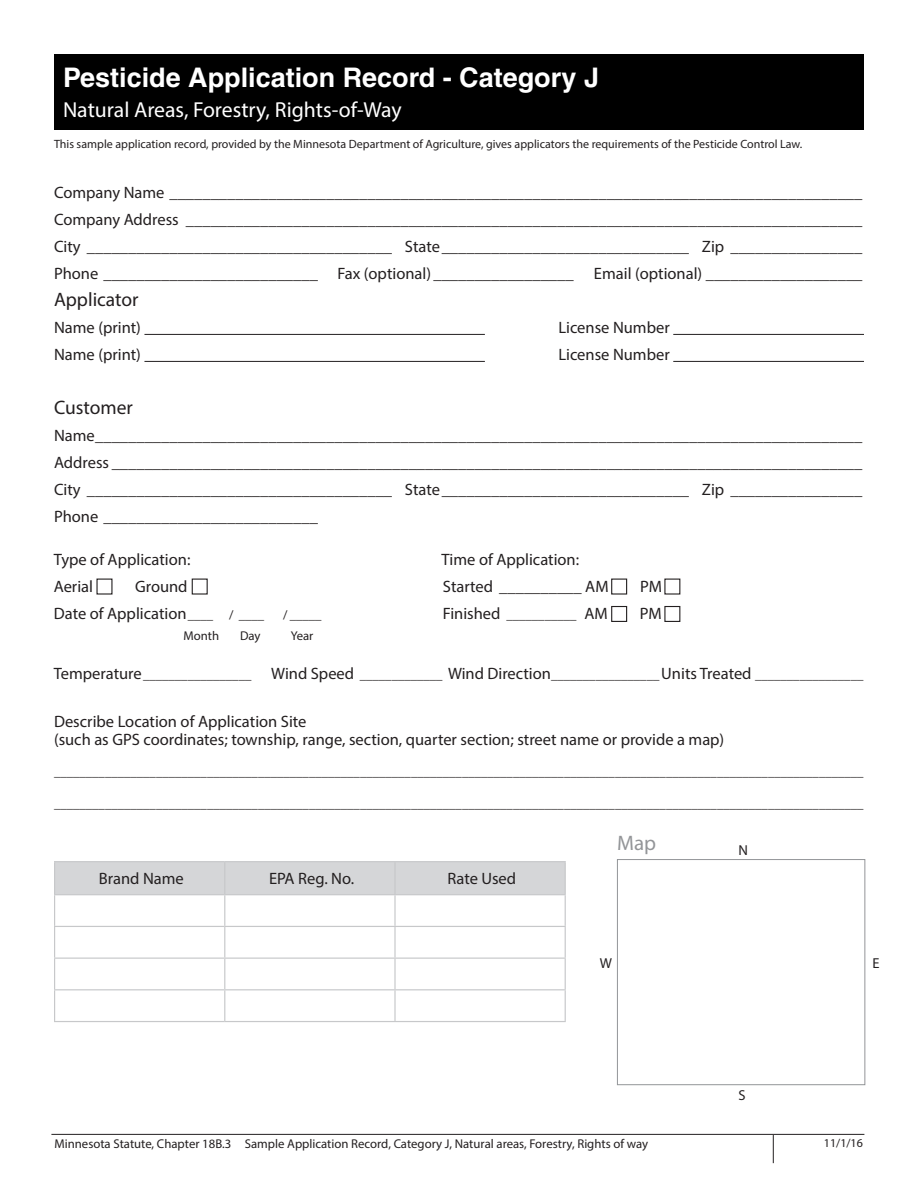
<style>
.page{position:relative;width:918px;height:1188px;background:#fff}
.page>*{position:absolute;margin:0;border:0;box-sizing:border-box;transform-origin:0 0}
.t1{font:700 27px "Helvetica";color:#fff}
.t2{font:21.75px "Myriad Pro";color:#fff}
.t3{font:21px "Myriad Pro";color:#939598}
.t4{font:19.5px "Myriad Pro";color:#231f20}
.t5{font:16.5px/27px "Myriad Pro";color:#231f20;text-align:justify}
.t6{font:14.4px "Myriad Pro";color:#231f20}
.t7{font:12.75px "Myriad Pro";color:#231f20}
.t8{font:12px "Myriad Pro";color:#231f20}
.s1{font-size:12.75px}
.s2{font-size:16.5px}
</style>
<div class="page">
<hr style="left:144px;top:334px;width:341px;height:1px;background:#231f20">
<hr style="left:673px;top:334px;width:191px;height:1px;background:#231f20">
<hr style="left:144px;top:361px;width:341px;height:1px;background:#231f20">
<hr style="left:673px;top:361px;width:191px;height:1px;background:#231f20">
<div style="left:54px;top:54px;width:810px;height:76px;background:#000"></div>
<hr style="left:51px;top:1134px;width:813px;height:1px;background:#231f20">
<svg style="left:773px;top:1135px;width:1px;height:28px"></svg>
<div style="left:55px;top:862px;width:510px;height:32px;background:#d5d6d8"></div>
<hr style="left:54px;top:895px;width:1px;height:31px;background:#c7c8ca">
<hr style="left:224px;top:895px;width:1px;height:31px;background:#c7c8ca">
<hr style="left:394px;top:895px;width:2px;height:31px;background:#c7c8ca">
<hr style="left:565px;top:895px;width:1px;height:31px;background:#c7c8ca">
<hr style="left:54px;top:926px;width:171px;height:1px;background:#c7c8ca">
<hr style="left:54px;top:927px;width:1px;height:31px;background:#c7c8ca">
<hr style="left:225px;top:926px;width:170px;height:1px;background:#c7c8ca">
<hr style="left:224px;top:927px;width:1px;height:31px;background:#c7c8ca">
<hr style="left:395px;top:926px;width:171px;height:1px;background:#c7c8ca">
<hr style="left:394px;top:927px;width:2px;height:31px;background:#c7c8ca">
<hr style="left:565px;top:927px;width:1px;height:31px;background:#c7c8ca">
<hr style="left:54px;top:958px;width:171px;height:1px;background:#c7c8ca">
<hr style="left:54px;top:959px;width:1px;height:30px;background:#c7c8ca">
<hr style="left:225px;top:958px;width:170px;height:1px;background:#c7c8ca">
<hr style="left:224px;top:959px;width:1px;height:30px;background:#c7c8ca">
<hr style="left:395px;top:958px;width:171px;height:1px;background:#c7c8ca">
<hr style="left:394px;top:959px;width:2px;height:30px;background:#c7c8ca">
<hr style="left:565px;top:959px;width:1px;height:30px;background:#c7c8ca">
<hr style="left:54px;top:989px;width:171px;height:1px;background:#c7c8ca">
<hr style="left:54px;top:990px;width:1px;height:31px;background:#c7c8ca">
<hr style="left:225px;top:989px;width:170px;height:1px;background:#c7c8ca">
<hr style="left:224px;top:990px;width:1px;height:31px;background:#c7c8ca">
<hr style="left:395px;top:989px;width:171px;height:1px;background:#c7c8ca">
<hr style="left:394px;top:990px;width:2px;height:31px;background:#c7c8ca">
<hr style="left:565px;top:990px;width:1px;height:31px;background:#c7c8ca">
<hr style="left:54px;top:1021px;width:171px;height:1px;background:#c7c8ca">
<hr style="left:225px;top:1021px;width:170px;height:1px;background:#c7c8ca">
<hr style="left:395px;top:1021px;width:171px;height:1px;background:#c7c8ca">
<hr style="left:54px;top:861px;width:171px;height:1px;background:#c7c8ca">
<hr style="left:54px;top:862px;width:1px;height:32px;background:#c7c8ca">
<hr style="left:54px;top:894px;width:171px;height:1px;background:#c7c8ca">
<hr style="left:225px;top:861px;width:170px;height:1px;background:#c7c8ca">
<hr style="left:224px;top:862px;width:1px;height:32px;background:#c7c8ca">
<hr style="left:225px;top:894px;width:170px;height:1px;background:#c7c8ca">
<hr style="left:395px;top:861px;width:171px;height:1px;background:#c7c8ca">
<hr style="left:394px;top:862px;width:2px;height:32px;background:#c7c8ca">
<hr style="left:565px;top:862px;width:1px;height:32px;background:#c7c8ca">
<hr style="left:395px;top:894px;width:171px;height:1px;background:#c7c8ca">
<div style="left:617px;top:859px;width:248px;height:226px;border:1px solid #939598"></div>
<div style="left:192px;top:579px;width:16px;height:16px;border:1px solid #231f20"></div>
<div style="left:611px;top:579px;width:16px;height:16px;border:1px solid #231f20"></div>
<div style="left:611px;top:606px;width:16px;height:16px;border:1px solid #231f20"></div>
<div style="left:664px;top:606px;width:16px;height:16px;border:1px solid #231f20"></div>
<h1 class="t1" style="left:63px;top:61px;width:538px">Pesticide Application Record - Category J</h1>
<h2 class="t2" style="left:63px;top:97px;width:340px">Natural Areas, Forestry, Rights-of-Way</h2>
<p class="t8" style="left:54px;top:137px;width:750px">This sample application record, provided by the Minnesota Department of Agriculture, gives applicators the requirements of the Pesticide Control Law.</p>
<p class="t5" style="left:54px;top:178px;width:810px">Company Name ____________________________________________________________________________________ Company Address __________________________________________________________________________________ City _____________________________________ State______________________________ Zip ________________ Phone __________________________ Fax (optional) _________________ Email (optional) ___________________</p>
<p class="t4" style="left:54px;top:287px;width:86px">Applicator</p>
<p class="t5" style="left:54px;top:313px;width:88px">Name (print)</p>
<p class="t5" style="left:558px;top:313px;width:113px">License Number</p>
<p class="t5" style="left:54px;top:340px;width:88px">Name (print)</p>
<p class="t5" style="left:558px;top:340px;width:113px">License Number</p>
<p class="t4" style="left:54px;top:395px;width:80px">Customer</p>
<p class="t5" style="left:54px;top:421px;width:810px">Name_____________________________________________________________________________________________ Address ___________________________________________________________________________________________ City _____________________________________ State______________________________ Zip ________________ Phone __________________________</p>
<p class="t5" style="left:54px;top:546px;width:138px">Type of Application:</p>
<p class="t5" style="left:442px;top:546px;width:139px">Time of Application:</p>
<p class="t5" style="left:54px;top:573px;width:41px">Aerial</p>
<p class="t5" style="left:135px;top:573px;width:54px">Ground</p>
<p class="t5" style="left:443px;top:573px;width:167px">Started __________ AM</p>
<p class="t5" style="left:640px;top:573px;width:23px">PM</p>
<p class="t5" style="left:54px;top:600px;width:161px">Date of Application<span class="s1">____</span></p>
<p class="t7" style="left:229px;top:607px;width:36px">/ ____</p>
<p class="t7" style="left:283px;top:607px;width:40px">/ _____</p>
<p class="t7" style="left:443px;top:607px;width:167px"><span class="s2">Finished</span> ___________ <span class="s2">AM</span></p>
<p class="t5" style="left:640px;top:600px;width:23px">PM</p>
<p class="t7" style="left:183px;top:628px;width:37px">Month</p>
<p class="t7" style="left:240px;top:628px;width:22px">Day</p>
<p class="t7" style="left:291px;top:628px;width:24px">Year</p>
<p class="t7" style="left:54px;top:667px;width:811px"><span class="s2">Temperature</span>_________________ <span class="s2">Wind Speed</span> _____________ <span class="s2">Wind Direction</span>_________________<span class="s2">Units Treated</span> _________________</p>
<p class="t5" style="left:54px;top:712px;width:672px;line-height:18px">Describe Location of Application Site<br>(such as GPS coordinates; township, range, section, quarter section; street name or provide a map)</p>
<p class="t7" style="left:54px;top:764px;width:811px">_______________________________________________________________________________________________________________________________</p>
<p class="t7" style="left:54px;top:796px;width:811px">_______________________________________________________________________________________________________________________________</p>
<p class="t5" style="left:99px;top:865px;width:87px">Brand Name</p>
<p class="t5" style="left:269px;top:865px;width:87px">EPA Reg. No.</p>
<p class="t5" style="left:447px;top:865px;width:70px">Rate Used</p>
<p class="t3" style="left:617px;top:830px;width:41px">Map</p>
<p class="t6" style="left:738px;top:841px;width:11px">N</p>
<p class="t6" style="left:600px;top:954px;width:14px">W</p>
<p class="t6" style="left:872px;top:954px;width:9px">E</p>
<p class="t6" style="left:738px;top:1086px;width:9px">S</p>
<p class="t7" style="left:54px;top:1136px;width:595px">Minnesota Statute, Chapter 18B.3 Sample Application Record, Category J, Natural areas, Forestry, Rights of way</p>
<p class="t8" style="left:824px;top:1136px;width:41px">11/1/16</p>
</div>
